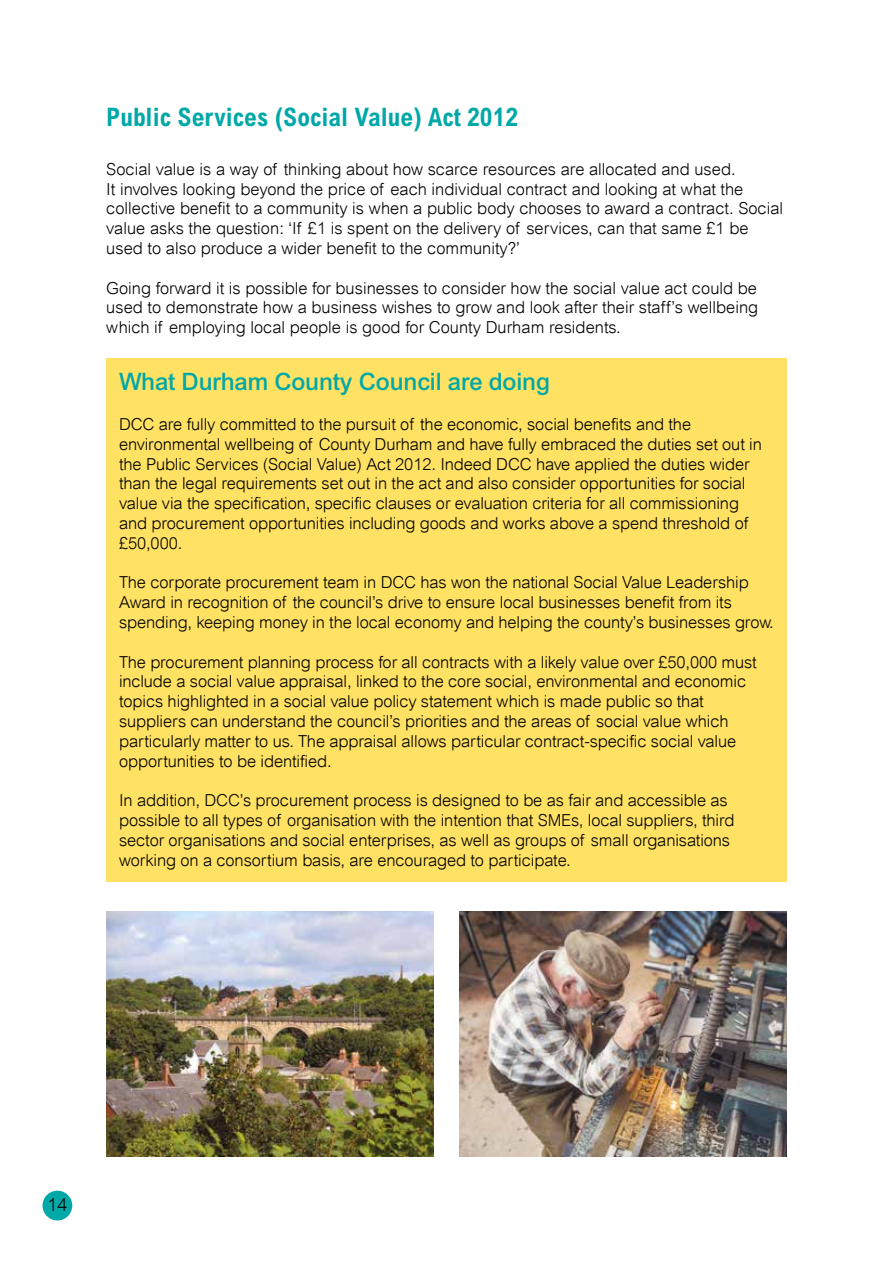
<style>
.page{position:relative;width:893px;height:1263px;background:#fff}
.page>*{position:absolute;margin:0;border:0;box-sizing:border-box;transform-origin:0 0}
.t1{font:700 condensed 25.5px "Arial";color:#00a8a8}
.t2{font:500 24px "Arial";letter-spacing:-.01em;color:#00a8a8}
.t3{font:300 18px "Arial";color:#000}
.t4{font:300 16.5px/19.8px "Arial";letter-spacing:-.01em;color:#000}
</style>
<div class="page">
<div style="left:106px;top:358px;width:681px;height:524px;background:#ffe163"></div>
<img style="left:459px;top:911px;width:328px;height:246px">
<img style="left:106px;top:911px;width:328px;height:246px">
<div style="left:43px;top:1191px;width:29px;height:29px;background:#00a8a8;border-radius:50%"></div>
<h1 class="t1" style="left:106px;top:102px;width:413px">Public Services (Social Value) Act 2012</h1>
<p class="t4" style="left:106px;top:159px;width:678px">Social value is a way of thinking about how scarce resources are allocated and used.<br>It involves looking beyond the price of each individual contract and looking at what the collective benefit to a community is when a public body chooses to award a contract. Social value asks the question: ‘If £1 is spent on the delivery of services, can that same £1 be used to also produce a wider benefit to the community?’</p>
<p class="t4" style="left:106px;top:278px;width:653px;text-align:justify">Going forward it is possible for businesses to consider how the social value act could be used to demonstrate how a business wishes to grow and look after their staff’s wellbeing which if employing local people is good for County Durham residents.</p>
<h2 class="t2" style="left:119px;top:368px;width:432px">What Durham County Council are doing</h2>
<p class="t4" style="left:119px;top:414px;width:644px">DCC are fully committed to the pursuit of the economic, social benefits and the environmental wellbeing of County Durham and have fully embraced the duties set out in the Public Services (Social Value) Act 2012. Indeed DCC have applied the duties wider than the legal requirements set out in the act and also consider opportunities for social value via the specification, specific clauses or evaluation criteria for all commissioning and procurement opportunities including goods and works above a spend threshold of £50,000.</p>
<p class="t4" style="left:119px;top:573px;width:656px">The corporate procurement team in DCC has won the national Social Value Leadership<br>Award in recognition of the council’s drive to ensure local businesses benefit from its spending, keeping money in the local economy and helping the county’s businesses grow.</p>
<p class="t4" style="left:119px;top:652px;width:639px">The procurement planning process for all contracts with a likely value over £50,000 must include a social value appraisal, linked to the core social, environmental and economic topics highlighted in a social value policy statement which is made public so that suppliers can understand the council’s priorities and the areas of social value which particularly matter to us. The appraisal allows particular contract-specific social value opportunities to be identified.</p>
<p class="t4" style="left:119px;top:790px;width:617px">In addition, DCC’s procurement process is designed to be as fair and accessible as possible to all types of organisation with the intention that SMEs, local suppliers, third sector organisations and social enterprises, as well as groups of small organisations working on a consortium basis, are encouraged to participate.</p>
<p class="t3" style="left:47px;top:1194px;width:22px">14</p>
</div>
